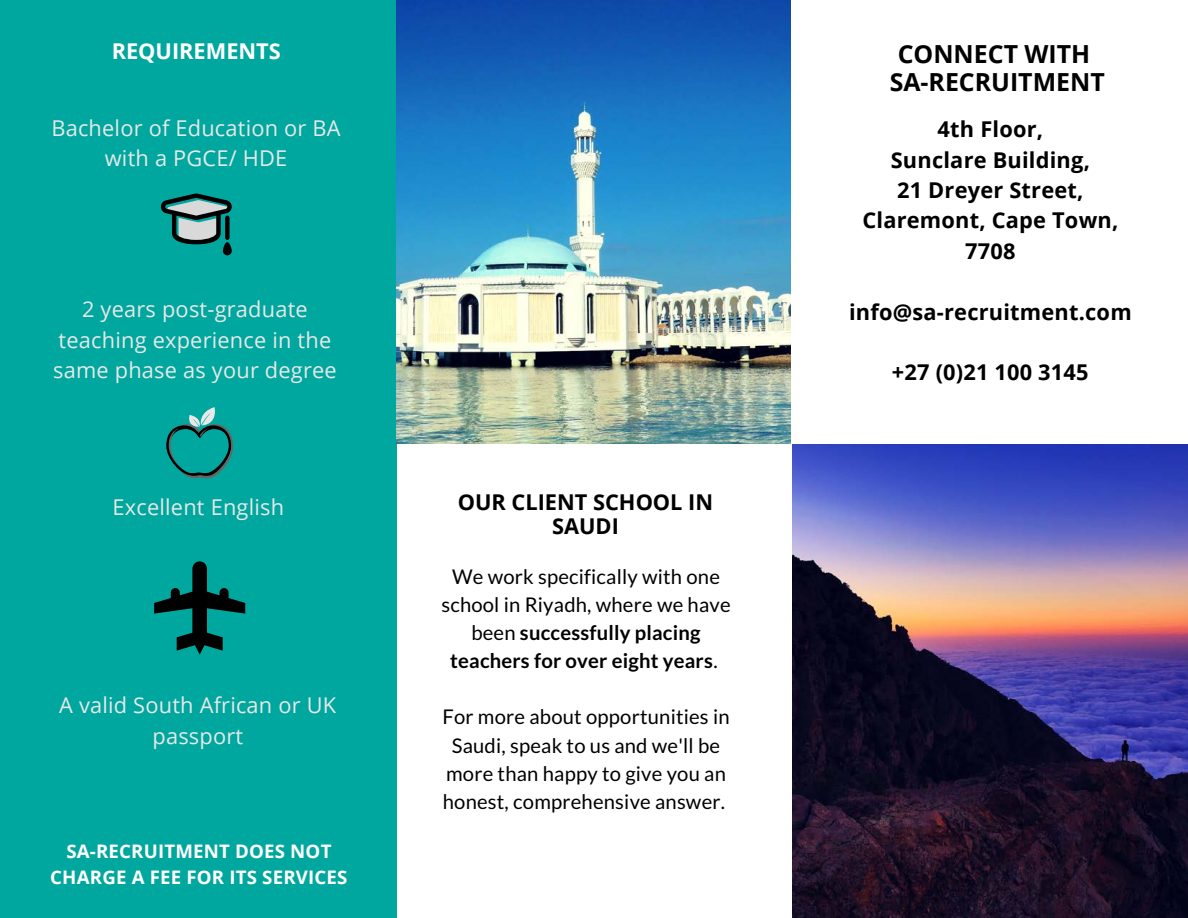
<style>
.page{position:relative;width:1188px;height:918px;background:#fff}
.page>*{position:absolute;margin:0;border:0;box-sizing:border-box;transform-origin:0 0}
.t1{font:700 24.9px/28.2px "Open Sans";color:#000;text-align:center}
.t2{font:21.75px/30.3px "Open Sans";letter-spacing:.01em;color:#e8e8e8;text-align:center}
.t3{font:700 21.75px/30.3px "Open Sans";letter-spacing:.01em;color:#000;text-align:center}
.t4{font:700 21.75px "Open Sans";color:#fff}
.t5{font:20.25px/28.2px "Lato";letter-spacing:.01em;color:#000;text-align:center}
.t6{font:700 18.75px/25.8px "Open Sans";letter-spacing:.01em;color:#fff;text-align:center}
.s1{font-weight:700}
</style>
<div class="page">
<div style="left:0;top:0;width:397px;height:918px;background:#00a79e"></div>
<img style="left:396px;top:0;width:395px;height:443px">
<img style="left:792px;top:444px;width:396px;height:474px">
<svg style="left:161px;top:194px;width:71px;height:50px"></svg>
<div style="left:225px;top:216px;width:5px;height:24px;background:#000;border-radius:2px"></div>
<div style="left:223px;top:242px;width:9px;height:13px;background:#000;border-radius:4px"></div>
<svg style="left:154px;top:561px;width:91px;height:94px"></svg>
<svg style="left:166px;top:407px;width:67px;height:71px"></svg>
<p class="t4" style="left:112px;top:36px;width:171px">REQUIREMENTS</p>
<p class="t2" style="left:51px;top:113px;width:291px">Bachelor of Education or BA with a PGCE/ HDE</p>
<p class="t2" style="left:53px;top:294px;width:285px">2 years post-graduate teaching experience in the same phase as your degree</p>
<p class="t2" style="left:113px;top:492px;width:173px">Excellent English</p>
<p class="t2" style="left:59px;top:690px;width:278px">A valid South African or UK passport</p>
<p class="t6" style="left:50px;top:838px;width:299px">SA-RECRUITMENT DOES NOT<br>CHARGE A FEE FOR ITS SERVICES</p>
<p class="t3" style="left:458px;top:490px;width:257px;line-height:23.7px">OUR CLIENT SCHOOL IN<br>SAUDI</p>
<p class="t5" style="left:441px;top:562px;width:291px">We work specifically with one school in Riyadh, where we have been <span class="s1">successfully placing teachers for over eight years</span>.</p>
<p class="t5" style="left:442px;top:703px;width:289px">For more about opportunities in<br>Saudi, speak to us and we'll be more than happy to give you an honest, comprehensive answer.</p>
<p class="t1" style="left:890px;top:39px;width:216px">CONNECT WITH<br>SA-RECRUITMENT</p>
<p class="t3" style="left:862px;top:114px;width:257px">4th Floor,<br>Sunclare Building,<br>21 Dreyer Street,<br>Claremont, Cape Town,<br>7708</p>
<p class="t3" style="left:849px;top:296px;width:284px">info@sa-recruitment.com</p>
<p class="t3" style="left:892px;top:357px;width:198px">+27 (0)21 100 3145</p>
</div>
